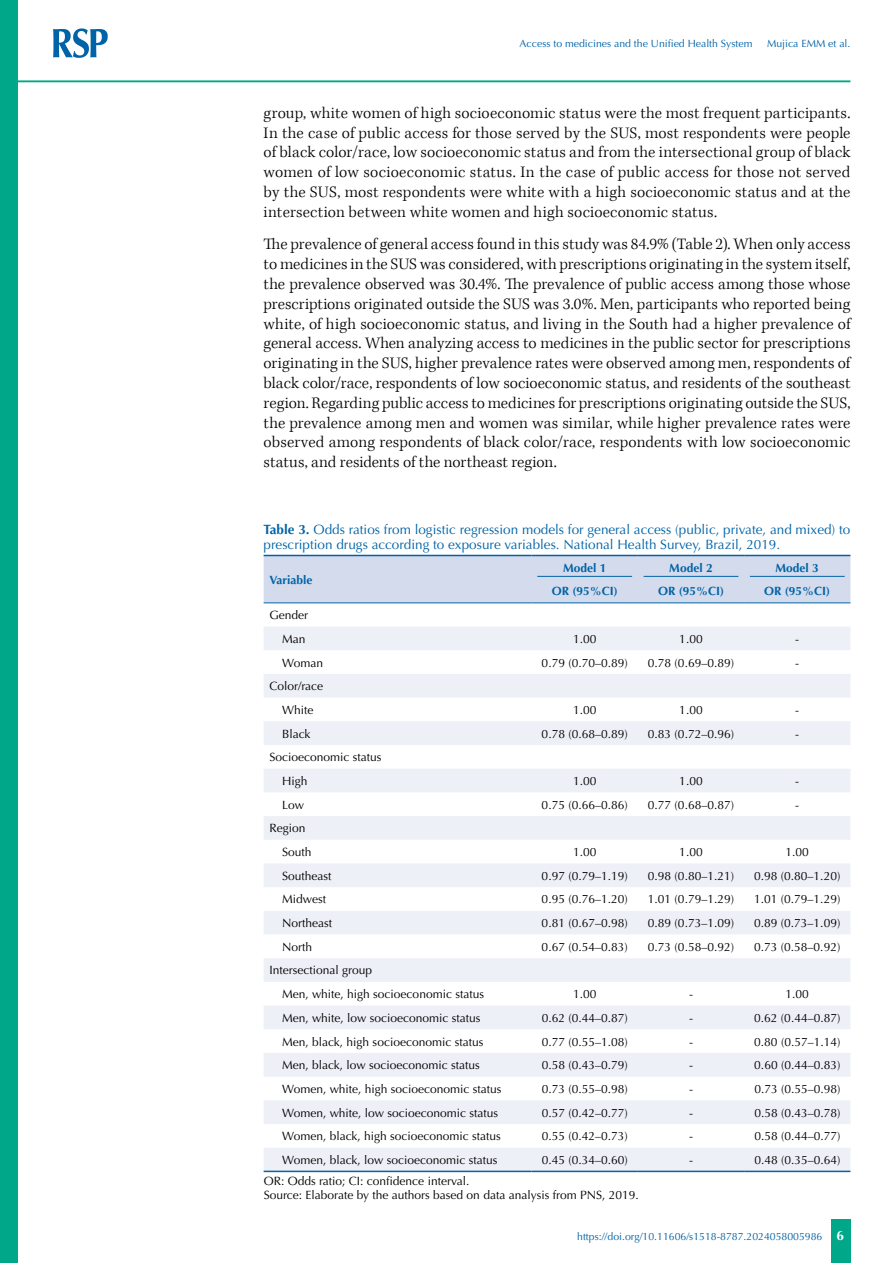
<style>
.page{position:relative;width:893px;height:1263px;background:#fff}
.page>*{position:absolute;margin:0;border:0;box-sizing:border-box;transform-origin:0 0}
.t1{font:300 16.5px/19.8px "Kepler Std";letter-spacing:.01em;color:#000;text-align:justify}
.t2{font:13.5px/14.2px "Optima LT Std";color:#0063a7}
.t3{font:700 13.5px "Optima LT Std";color:#fff}
.t4{font:12px/23.7px "Optima LT Std";color:#000}
.t5{font:700 12px "Optima LT Std";color:#0063a7}
.t6{font:10.5px "Optima LT Std";color:#0063a7}
.s1{font-weight:700}
</style>
<div class="page">
<div style="left:831px;top:1220px;width:20px;height:43px;background:#00a788"></div>
<div style="left:0;top:0;width:18px;height:1263px;background:#00a788"></div>
<svg style="left:53px;top:28px;width:55px;height:30px"></svg>
<hr style="left:18px;top:80px;width:832px;height:2px;background:#00a788">
<div style="left:264px;top:556px;width:586px;height:46px;background:#d4dbec"></div>
<svg style="left:264px;top:627px;width:586px;height:544px;fill:#eef0f7"></svg>
<hr style="left:264px;top:555px;width:267px;height:1px;background:#0063a7">
<hr style="left:531px;top:555px;width:107px;height:1px;background:#0063a7">
<hr style="left:638px;top:555px;width:106px;height:1px;background:#0063a7">
<hr style="left:744px;top:555px;width:106px;height:1px;background:#0063a7">
<hr style="left:264px;top:602px;width:267px;height:1px;background:#0063a7">
<hr style="left:531px;top:602px;width:107px;height:1px;background:#0063a7">
<hr style="left:638px;top:602px;width:106px;height:1px;background:#0063a7">
<hr style="left:744px;top:602px;width:106px;height:1px;background:#0063a7">
<hr style="left:264px;top:1171px;width:267px;height:1px;background:#0063a7">
<hr style="left:531px;top:1171px;width:107px;height:1px;background:#0063a7">
<hr style="left:638px;top:1171px;width:106px;height:1px;background:#0063a7">
<hr style="left:744px;top:1171px;width:106px;height:1px;background:#0063a7">
<hr style="left:537px;top:576px;width:95px;height:1px;background:#0063a7">
<hr style="left:644px;top:576px;width:94px;height:1px;background:#0063a7">
<hr style="left:750px;top:576px;width:95px;height:1px;background:#0063a7">
<p class="t6" style="left:520px;top:37px;width:234px">Access to medicines and the Unified Health System</p>
<p class="t6" style="left:767px;top:37px;width:85px">Mujica EMM et al.</p>
<p class="t1" style="left:264px;top:103px;width:588px">group, white women of high socioeconomic status were the most frequent participants.<br>In the case of public access for those served by the SUS, most respondents were people of black color/race, low socioeconomic status and from the intersectional group of black women of low socioeconomic status. In the case of public access for those not served by the SUS, most respondents were white with a high socioeconomic status and at the intersection between white women and high socioeconomic status.</p>
<p class="t1" style="left:264px;top:235px;width:588px">The prevalence of general access found in this study was 84.9% (Table 2). When only access to medicines in the SUS was considered, with prescriptions originating in the system itself, the prevalence observed was 30.4%. The prevalence of public access among those whose prescriptions originated outside the SUS was 3.0%. Men, participants who reported being white, of high socioeconomic status, and living in the South had a higher prevalence of general access. When analyzing access to medicines in the public sector for prescriptions originating in the SUS, higher prevalence rates were observed among men, respondents of black color/race, respondents of low socioeconomic status, and residents of the southeast region. Regarding public access to medicines for prescriptions originating outside the SUS, the prevalence among men and women was similar, while higher prevalence rates were observed among respondents of black color/race, respondents with low socioeconomic status, and residents of the northeast region.</p>
<p class="t2" style="left:264px;top:523px;width:588px"><span class="s1">Table 3.</span> Odds ratios from logistic regression models for general access (public, private, and mixed) to prescription drugs according to exposure variables. National Health Survey, Brazil, 2019.</p>
<p class="t5" style="left:269px;top:572px;width:45px">Variable</p>
<p class="t5" style="left:563px;top:561px;width:45px">Model 1</p>
<p class="t5" style="left:669px;top:561px;width:45px">Model 2</p>
<p class="t5" style="left:776px;top:561px;width:45px">Model 3</p>
<p class="t5" style="left:552px;top:584px;width:67px">OR (95%CI)</p>
<p class="t5" style="left:658px;top:584px;width:67px">OR (95%CI)</p>
<p class="t5" style="left:764px;top:584px;width:67px">OR (95%CI)</p>
<p class="t4" style="left:269px;top:603px;width:40px;text-align:right">Gender<br>Man</p>
<p class="t4" style="left:573px;top:627px;width:25px">1.00</p>
<p class="t4" style="left:679px;top:627px;width:25px">1.00</p>
<p class="t4" style="left:795px;top:627px;width:5px">-</p>
<p class="t4" style="left:282px;top:651px;width:42px">Woman</p>
<p class="t4" style="left:542px;top:651px;width:88px">0.79 (0.70–0.89)</p>
<p class="t4" style="left:648px;top:651px;width:88px">0.78 (0.69–0.89)</p>
<p class="t4" style="left:795px;top:651px;width:5px">-</p>
<p class="t4" style="left:269px;top:674px;width:55px;text-align:center">Color/race<br>White</p>
<p class="t4" style="left:573px;top:698px;width:25px">1.00</p>
<p class="t4" style="left:679px;top:698px;width:25px">1.00</p>
<p class="t4" style="left:795px;top:698px;width:5px">-</p>
<p class="t4" style="left:282px;top:722px;width:30px">Black</p>
<p class="t4" style="left:542px;top:722px;width:88px">0.78 (0.68–0.89)</p>
<p class="t4" style="left:648px;top:722px;width:88px">0.83 (0.72–0.96)</p>
<p class="t4" style="left:795px;top:722px;width:5px">-</p>
<p class="t4" style="left:282px;top:745px;width:101px;text-indent:-13px">Socioeconomic status<br>High</p>
<p class="t4" style="left:573px;top:769px;width:25px">1.00</p>
<p class="t4" style="left:679px;top:769px;width:25px">1.00</p>
<p class="t4" style="left:795px;top:769px;width:5px">-</p>
<p class="t4" style="left:282px;top:793px;width:23px">Low</p>
<p class="t4" style="left:542px;top:793px;width:88px">0.75 (0.66–0.86)</p>
<p class="t4" style="left:648px;top:793px;width:88px">0.77 (0.68–0.87)</p>
<p class="t4" style="left:795px;top:793px;width:5px">-</p>
<p class="t4" style="left:282px;top:816px;width:31px;text-indent:-13px">Region<br>South</p>
<p class="t4" style="left:573px;top:840px;width:25px">1.00</p>
<p class="t4" style="left:679px;top:840px;width:25px">1.00</p>
<p class="t4" style="left:786px;top:840px;width:25px">1.00</p>
<p class="t4" style="left:282px;top:864px;width:51px">Southeast</p>
<p class="t4" style="left:542px;top:864px;width:88px">0.97 (0.79–1.19)</p>
<p class="t4" style="left:648px;top:864px;width:88px">0.98 (0.80–1.21)</p>
<p class="t4" style="left:754px;top:864px;width:88px">0.98 (0.80–1.20)</p>
<p class="t4" style="left:282px;top:888px;width:45px">Midwest</p>
<p class="t4" style="left:542px;top:888px;width:88px">0.95 (0.76–1.20)</p>
<p class="t4" style="left:648px;top:888px;width:88px">1.01 (0.79–1.29)</p>
<p class="t4" style="left:754px;top:888px;width:88px">1.01 (0.79–1.29)</p>
<p class="t4" style="left:282px;top:911px;width:52px">Northeast</p>
<p class="t4" style="left:542px;top:911px;width:88px">0.81 (0.67–0.98)</p>
<p class="t4" style="left:648px;top:911px;width:88px">0.89 (0.73–1.09)</p>
<p class="t4" style="left:754px;top:911px;width:88px">0.89 (0.73–1.09)</p>
<p class="t4" style="left:282px;top:935px;width:32px">North</p>
<p class="t4" style="left:542px;top:935px;width:88px">0.67 (0.54–0.83)</p>
<p class="t4" style="left:648px;top:935px;width:88px">0.73 (0.58–0.92)</p>
<p class="t4" style="left:754px;top:935px;width:88px">0.73 (0.58–0.92)</p>
<p class="t4" style="left:282px;top:959px;width:203px;text-indent:-13px">Intersectional group<br>Men, white, high socioeconomic status</p>
<p class="t4" style="left:573px;top:982px;width:25px">1.00</p>
<p class="t4" style="left:689px;top:982px;width:5px">-</p>
<p class="t4" style="left:786px;top:982px;width:25px">1.00</p>
<p class="t4" style="left:282px;top:1006px;width:200px">Men, white, low socioeconomic status</p>
<p class="t4" style="left:542px;top:1006px;width:88px">0.62 (0.44–0.87)</p>
<p class="t4" style="left:689px;top:1006px;width:5px">-</p>
<p class="t4" style="left:754px;top:1006px;width:88px">0.62 (0.44–0.87)</p>
<p class="t4" style="left:282px;top:1030px;width:203px">Men, black, high socioeconomic status</p>
<p class="t4" style="left:542px;top:1030px;width:88px">0.77 (0.55–1.08)</p>
<p class="t4" style="left:689px;top:1030px;width:5px">-</p>
<p class="t4" style="left:754px;top:1030px;width:88px">0.80 (0.57–1.14)</p>
<p class="t4" style="left:282px;top:1053px;width:199px">Men, black, low socioeconomic status</p>
<p class="t4" style="left:542px;top:1053px;width:88px">0.58 (0.43–0.79)</p>
<p class="t4" style="left:689px;top:1053px;width:5px">-</p>
<p class="t4" style="left:754px;top:1053px;width:88px">0.60 (0.44–0.83)</p>
<p class="t4" style="left:282px;top:1077px;width:221px">Women, white, high socioeconomic status</p>
<p class="t4" style="left:542px;top:1077px;width:88px">0.73 (0.55–0.98)</p>
<p class="t4" style="left:689px;top:1077px;width:5px">-</p>
<p class="t4" style="left:754px;top:1077px;width:88px">0.73 (0.55–0.98)</p>
<p class="t4" style="left:282px;top:1101px;width:217px">Women, white, low socioeconomic status</p>
<p class="t4" style="left:542px;top:1101px;width:88px">0.57 (0.42–0.77)</p>
<p class="t4" style="left:689px;top:1101px;width:5px">-</p>
<p class="t4" style="left:754px;top:1101px;width:88px">0.58 (0.43–0.78)</p>
<p class="t4" style="left:282px;top:1124px;width:220px">Women, black, high socioeconomic status</p>
<p class="t4" style="left:542px;top:1124px;width:88px">0.55 (0.42–0.73)</p>
<p class="t4" style="left:689px;top:1124px;width:5px">-</p>
<p class="t4" style="left:754px;top:1124px;width:88px">0.58 (0.44–0.77)</p>
<p class="t4" style="left:282px;top:1148px;width:217px">Women, black, low socioeconomic status</p>
<p class="t4" style="left:542px;top:1148px;width:88px">0.45 (0.34–0.60)</p>
<p class="t4" style="left:689px;top:1148px;width:5px">-</p>
<p class="t4" style="left:754px;top:1148px;width:88px">0.48 (0.35–0.64)</p>
<p class="t4" style="left:264px;top:1174px;width:376px;line-height:14.4px">OR: Odds ratio; CI: confidence interval.<br>Source: Elaborate by the authors based on data analysis from PNS, 2019.</p>
<p class="t6" style="left:577px;top:1230px;width:247px">https://doi.org/10.11606/s1518-8787.2024058005986</p>
<p class="t3" style="left:836px;top:1227px;width:9px">6</p>
</div>
